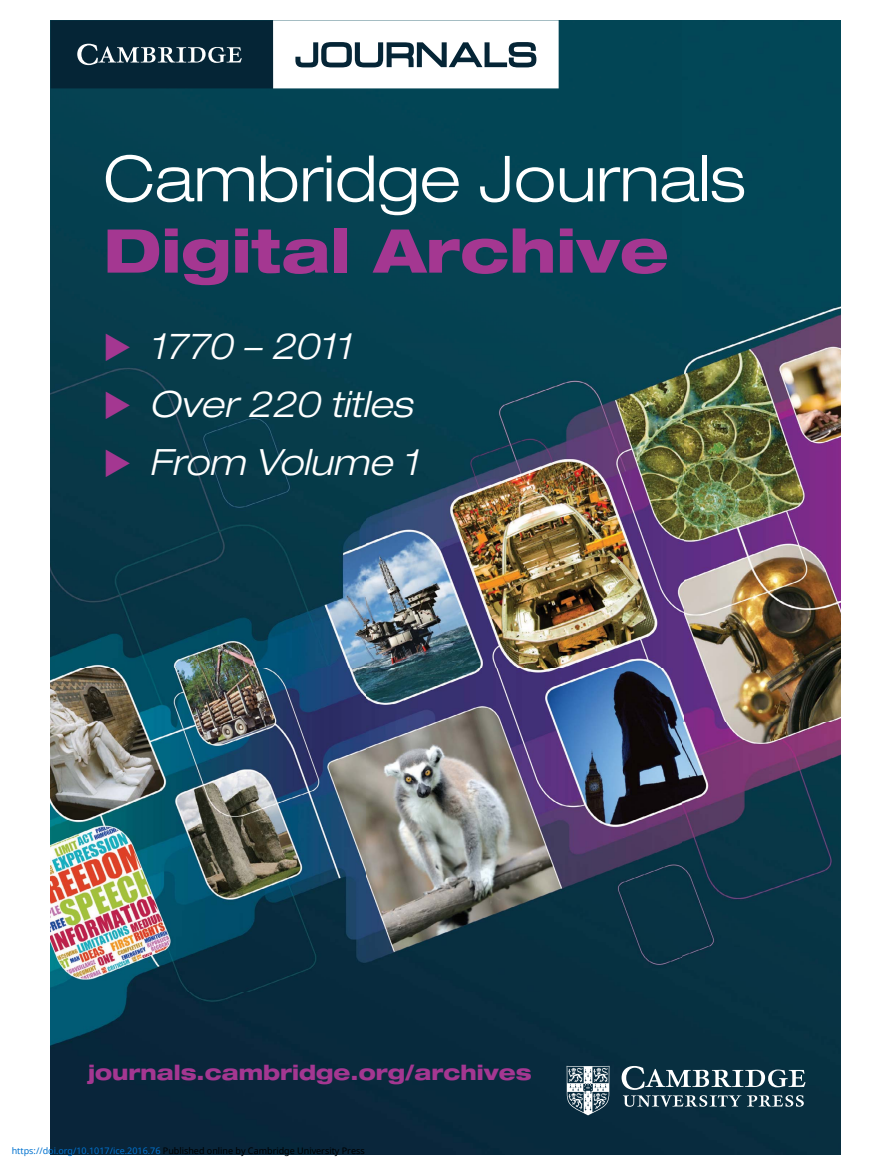
<style>
.page{position:relative;width:891px;height:1175px;background:#fff}
.page>*{position:absolute;margin:0;border:0;box-sizing:border-box;transform-origin:0 0}
.t1{font:300 expanded 63.6px "Helvetica Neue LT Std";color:#fff}
.t2{font:800 expanded 60.3px "Helvetica Neue LT Std";color:#a43791}
.t3{font:italic 300 expanded 36.3px/58.3px "Helvetica Neue LT Std";color:#fff}
.t4{font:800 expanded 20.85px "Helvetica Neue LT Std";color:#a43791}
.t5{font:9px "Noto Sans";color:#000}
.s1{color:#0172cf}
</style>
<div class="page">
<img style="left:51px;top:20px;width:790px;height:1134px">
<svg style="left:567px;top:1065px;width:239px;height:50px;background:#425e6c"></svg>
<div style="left:273px;top:20px;width:286px;height:68px;background:#fff"></div>
<svg style="left:295px;top:42px;width:241px;height:25px"></svg>
<div style="left:51px;top:20px;width:222px;height:68px;background:#052536"></div>
<svg style="left:77px;top:44px;width:165px;height:21px"></svg>
<svg style="left:106px;top:332px;width:24px;height:29px"></svg>
<svg style="left:106px;top:391px;width:24px;height:28px"></svg>
<svg style="left:106px;top:449px;width:24px;height:28px"></svg>
<h1 class="t1" style="left:103px;top:156px;width:644px">Cambridge Journals</h1>
<h2 class="t2" style="left:103px;top:230px;width:567px">Digital Archive</h2>
<h3 class="t3" style="left:149px;top:317px;width:271px">1770 – 2011<br>Over 220 titles<br>From Volume 1</h3>
<h3 class="t4" style="left:88px;top:1065px;width:445px">journals.cambridge.org/archives</h3>
<p class="t5" style="left:12px;top:1143px;width:355px"><span class="s1">https://doi.org/10.1017/ice.2016.76</span> Published online by Cambridge University Press</p>
</div>
